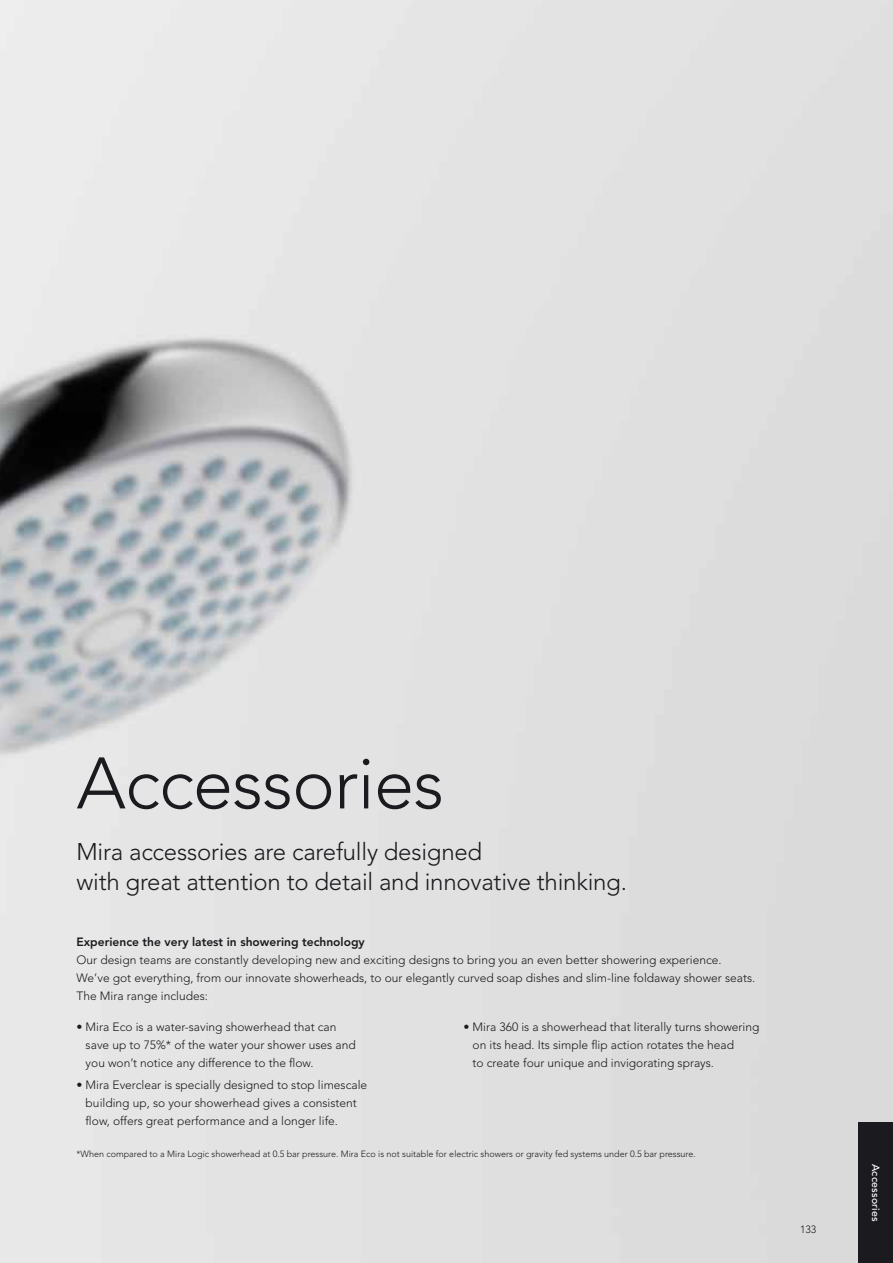
<style>
.page{position:relative;width:893px;height:1263px;background:#fff}
.page>*{position:absolute;margin:0;border:0;box-sizing:border-box;transform-origin:0 0}
.t1{font:300 72px "Avenir LT Std";letter-spacing:-.01em;color:#1b1b1f}
.t2{font:300 24px/30px "Avenir LT Std";letter-spacing:-.01em;color:#1b1b1f}
.t3{font:300 12px/18px "Avenir LT Std";color:#1b1b1f}
.t4{font:800 12px "Avenir LT Std";color:#1b1b1f}
.t5{font:500 10.5px "Avenir LT Std";letter-spacing:.02em;color:#fff}
.t6{font:300 10.5px "Avenir LT Std";color:#1b1b1f}
.t7{font:300 9px "Avenir LT Std";color:#1b1b1f}
</style>
<div class="page">
<img style="left:0;top:0;width:893px;height:1263px">
<div style="left:859px;top:1123px;width:34px;height:140px;background:#1b1b1f"></div>
<h1 class="t1" style="left:77px;top:741px;width:369px">Accessories</h1>
<h2 class="t2" style="left:77px;top:836px;width:552px">Mira accessories are carefully designed<br>with great attention to detail and innovative thinking.</h2>
<p class="t4" style="left:77px;top:934px;width:290px">Experience the very latest in showering technology</p>
<p class="t3" style="left:77px;top:951px;width:680px">Our design teams are constantly developing new and exciting designs to bring you an even better showering experience.<br>We’ve got everything, from our innovate showerheads, to our elegantly curved soap dishes and slim-line foldaway shower seats.<br>The Mira range includes:</p>
<p class="t3" style="left:86px;top:1017px;width:272px;text-indent:-9px">• Mira Eco is a water-saving showerhead that can save up to 75%* of the water your shower uses and you won’t notice any difference to the flow.</p>
<p class="t3" style="left:86px;top:1076px;width:283px;text-indent:-9px">• Mira Everclear is specially designed to stop limescale building up, so your showerhead gives a consistent flow, offers great performance and a longer life.</p>
<p class="t3" style="left:473px;top:1017px;width:288px;text-indent:-9px">• Mira 360 is a showerhead that literally turns showering on its head. Its simple flip action rotates the head<br>to create four unique and invigorating sprays.</p>
<p class="t7" style="left:77px;top:1148px;width:621px">*When compared to a Mira Logic showerhead at 0.5 bar pressure. Mira Eco is not suitable for electric showers or gravity fed systems under 0.5 bar pressure.</p>
<p class="t6" style="left:800px;top:1223px;width:18px">133</p>
<p class="t5" style="left:882px;top:1164px;width:60px;rotate:90deg">Accessories</p>
</div>
